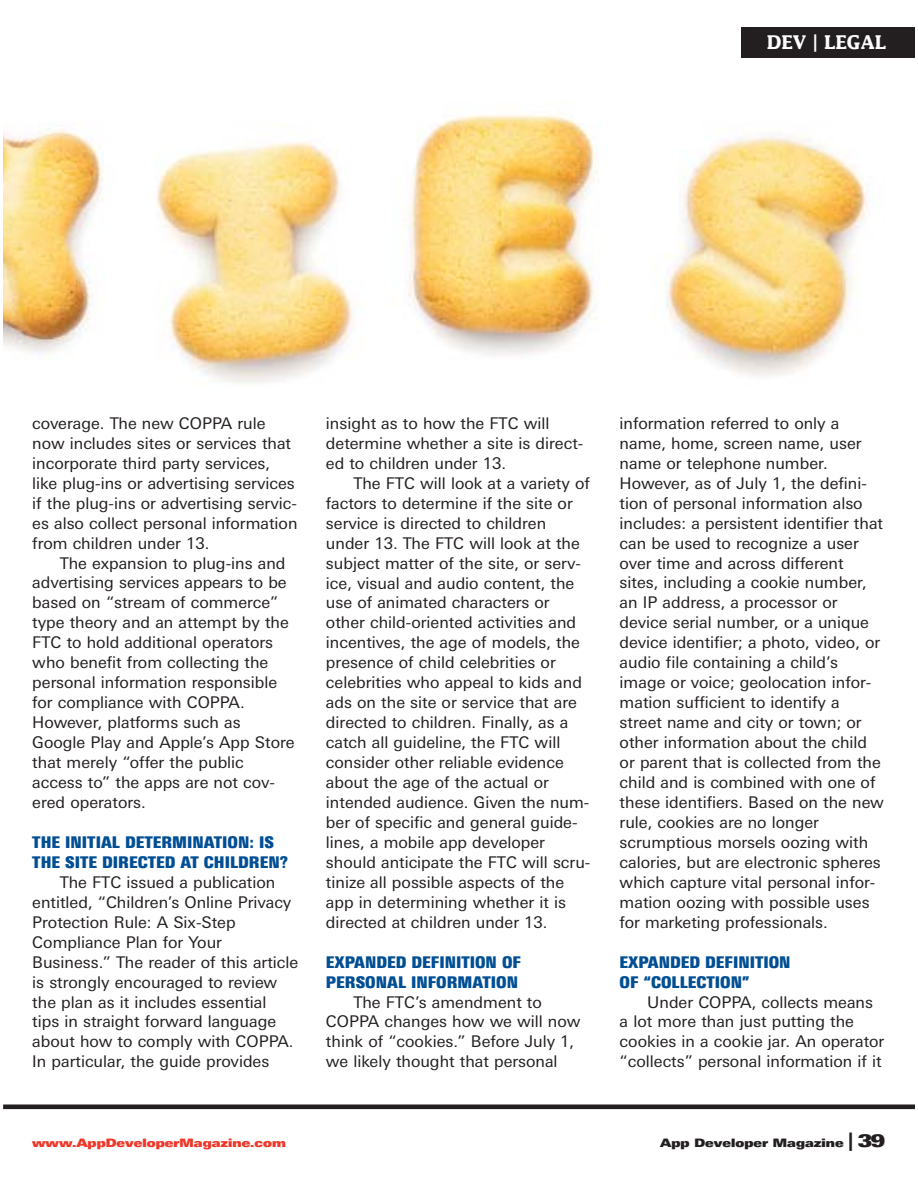
<style>
.page{position:relative;width:918px;height:1188px;background:#fff}
.page>*{position:absolute;margin:0;border:0;box-sizing:border-box;transform-origin:0 0}
.t1{font:700 18.9px "Lucida";color:#fff;scale:.92 1}
.t2{font:16.05px/20px "Linotype Univers Basic";color:#231f20}
.t3{font:900 condensed 16.05px/20px "Linotype Univers";color:#004e94}
.t4{font:11.7px "Linotype Univers Extd X Black";color:#ef3829;scale:.9 1}
.t5{font:11.7px "Linotype Univers Extd X Black";color:#231f20;scale:.9 1}
.s1{font-size:18.45px}
.s2{font-size:17.55px}
</style>
<div class="page">
<div style="left:3px;top:1104px;width:912px;height:5px;background:#231f20"></div>
<div style="left:742px;top:28px;width:173px;height:30px;background:#231f20"></div>
<img style="left:3px;top:115px;width:865px;height:270px">
<p class="t1" style="left:767px;top:35px;width:131px">DEV | LEGAL</p>
<p class="t2" style="left:32px;top:414px;width:267px">coverage. The new COPPA rule now includes sites or services that incorporate third party services, like plug-ins or advertising services if the plug-ins or advertising servic&shy;es also collect personal information from children under 13.</p>
<p class="t2" style="left:32px;top:554px;width:264px;text-indent:28px">The expansion to plug-ins and advertising services appears to be based on “stream of commerce” type theory and an attempt by the<br>FTC to hold additional operators who benefit from collecting the personal information responsible for compliance with COPPA.<br>However, platforms such as<br>Google Play and Apple’s App Store that merely “offer the public access to” the apps are not cov&shy;ered operators.</p>
<p class="t3" style="left:32px;top:833px;width:257px">THE INITIAL DETERMINATION: IS<br>THE SITE DIRECTED AT CHILDREN?</p>
<p class="t2" style="left:32px;top:873px;width:267px;text-indent:28px">The FTC issued a publication entitled, “Children’s Online Privacy<br>Protection Rule: A Six-Step<br>Compliance Plan for Your<br>Business.” The reader of this article is strongly encouraged to review the plan as it includes essential<br>tips in straight forward language about how to comply with COPPA.<br>In particular, the guide provides</p>
<p class="t2" style="left:326px;top:414px;width:259px">insight as to how the FTC will determine whether a site is direct&shy;ed to children under 13.</p>
<p class="t2" style="left:326px;top:474px;width:266px;text-indent:28px">The FTC will look at a variety of factors to determine if the site or service is directed to children under 13. The FTC will look at the subject matter of the site, or serv&shy;ice, visual and audio content, the use of animated characters or other child-oriented activities and incentives, the age of models, the presence of child celebrities or celebrities who appeal to kids and ads on the site or service that are directed to children. Finally, as a catch all guideline, the FTC will consider other reliable evidence about the age of the actual or intended audience. Given the num&shy;ber of specific and general guide&shy;lines, a mobile app developer should anticipate the FTC will scru&shy;tinize all possible aspects of the app in determining whether it is directed at children under 13.</p>
<p class="t3" style="left:326px;top:953px;width:196px">EXPANDED DEFINITION OF<br>PERSONAL INFORMATION</p>
<p class="t2" style="left:326px;top:993px;width:256px;text-indent:28px">The FTC’s amendment to<br>COPPA changes how we will now think of “cookies.” Before July 1, we likely thought that personal</p>
<p class="t2" style="left:620px;top:414px;width:266px">information referred to only a name, home, screen name, user name or telephone number.<br>However, as of July 1, the defini&shy;tion of personal information also includes: a persistent identifier that can be used to recognize a user over time and across different sites, including a cookie number, an IP address, a processor or device serial number, or a unique device identifier; a photo, video, or audio file containing a child’s image or voice; geolocation infor&shy;mation sufficient to identify a street name and city or town; or other information about the child or parent that is collected from the child and is combined with one of these identifiers. Based on the new rule, cookies are no longer scrumptious morsels oozing with calories, but are electronic spheres which capture vital personal infor&shy;mation oozing with possible uses for marketing professionals.</p>
<p class="t3" style="left:620px;top:953px;width:173px">EXPANDED DEFINITION<br>OF “COLLECTION”</p>
<p class="t2" style="left:620px;top:993px;width:266px;text-indent:28px">Under COPPA, collects means a lot more than just putting the cookies in a cookie jar. An operator “collects” personal information if it</p>
<p class="t4" style="left:32px;top:1136px;width:283px">www.AppDeveloperMagazine.com</p>
<p class="t5" style="left:660px;top:1136px;width:252px">App Developer Magazine <span class="s1">|</span> <span class="s2">39</span></p>
</div>
